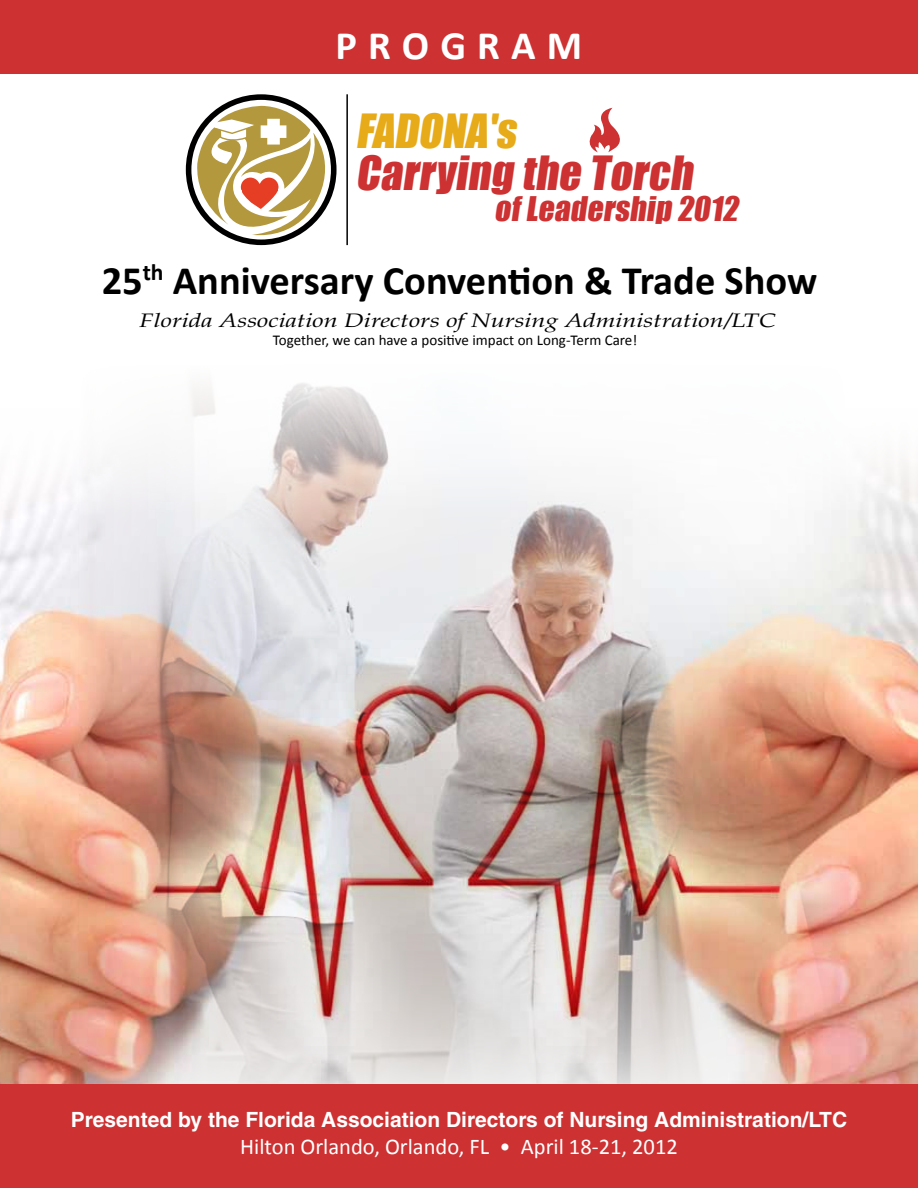
<style>
.page{position:relative;width:918px;height:1188px;background:#fff}
.page>*{position:absolute;margin:0;border:0;box-sizing:border-box;transform-origin:0 0}
.t1{font:43.35px "Impact";color:#cd3132}
.t2{font:43.35px "Impact";color:#e7ab19}
.t3{font:700 40.5px "Calibri";color:#000}
.t4{font:700 40.5px "Calibri";letter-spacing:.275em;color:#fff}
.t5{font:31.2px "Impact";color:#cd3132}
.t6{font:22.5px "Calibri";color:#fff}
.t7{font:700 21px "Helvetica";color:#fff}
.t8{font:italic 19.5px "Palatino";color:#000;scale:1.3 1}
.t9{font:15px "Calibri";color:#000}
</style>
<div class="page">
<div style="left:0;top:0;width:918px;height:73px;background:#cd3132"></div>
<img style="left:0;top:398px;width:918px;height:686px">
<div style="left:0;top:1084px;width:918px;height:104px;background:#cd3132"></div>
<div style="left:186px;top:94px;width:151px;height:151px;border:6px solid #000;border-radius:50%"></div>
<svg style="left:195px;top:106px;width:142px;height:137px"></svg>
<svg style="left:589px;top:108px;width:31px;height:44px"></svg>
<hr style="left:346px;top:94px;width:2px;height:151px;background:#000">
<h2 class="t4" style="left:336px;top:19px;width:248px">PROGRAM</h2>
<h1 class="t2" style="left:356px;top:98px;width:171px">FADONA's</h1>
<h1 class="t1" style="left:356px;top:139px;width:347px">Carrying the Torch</h1>
<h3 class="t5" style="left:494px;top:185px;width:252px">ofLeadership 2012</h3>
<h2 class="t3" style="left:102px;top:255px;width:717px">25<sup>th</sup> Anniversary Convention &amp; Trade Show</h2>
<p class="t8" style="left:140px;top:309px;width:491px">Florida Association Directors of Nursing Administration/LTC</p>
<p class="t9" style="left:273px;top:331px;width:366px">Together, we can have a positive impact on Long-Term Care!</p>
<p class="t7" style="left:71px;top:1107px;width:778px">Presented by the Florida Association Directors of Nursing Administration/LTC</p>
<p class="t6" style="left:240px;top:1133px;width:439px">Hilton Orlando, Orlando, FL • April 18-21, 2012</p>
</div>
